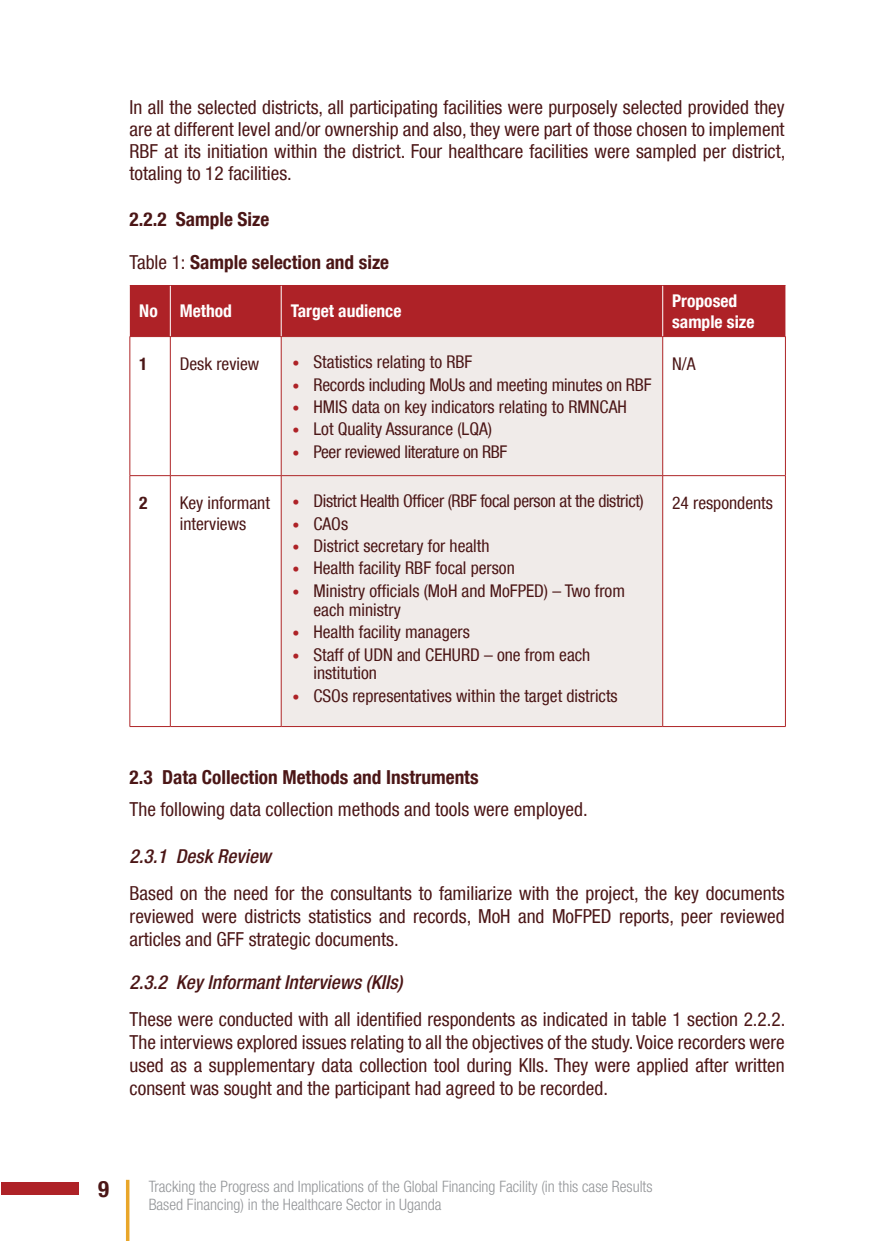
<style>
.page{position:relative;width:874px;height:1241px;background:#fff}
.page>*{position:absolute;margin:0;border:0;box-sizing:border-box;transform-origin:0 0}
.t1{font:700 condensed 22.75px "Helvetica Neue LT Com";color:#4b1616}
.t2{font:condensed 19.25px/23.1px "Helvetica Neue LT Com";color:#4b1616;text-align:justify}
.t3{font:700 condensed 19.25px "Helvetica Neue LT Com";color:#4b1616}
.t4{font:italic 500 condensed 19.25px "Helvetica Neue LT Com";color:#4b1616}
.t5{font:condensed 17.5px/18.9px "Helvetica Neue LT Com";color:#4b1616}
.t6{font:condensed 17.5px "Helvetica Neue LT Com";letter-spacing:-.02em;color:#4b1616}
.t7{font:700 condensed 17.5px/21px "Helvetica Neue LT Com";color:#fff}
.t8{font:700 condensed 17.5px "Helvetica Neue LT Com";color:#4b1616}
.t9{font:300 condensed 15.75px/18.9px "Helvetica Neue LT Com";color:#939598}
.s1{font-weight:400}
.s2{font-size:14px;color:#ae2227}
</style>
<div class="page">
<div style="left:1px;top:1181px;width:77px;height:13px;background:#ae2227"></div>
<hr style="left:126px;top:1179px;width:3px;height:61px;background:#e9a62a">
<div style="left:130px;top:286px;width:655px;height:50px;background:#ae2227"></div>
<div style="left:282px;top:337px;width:380px;height:389px;background:#f0ebe9"></div>
<hr style="left:130px;top:285px;width:40px;height:1px;background:#ae2227">
<hr style="left:170px;top:285px;width:111px;height:1px;background:#ae2227">
<hr style="left:281px;top:285px;width:381px;height:1px;background:#ae2227">
<hr style="left:662px;top:285px;width:123px;height:1px;background:#ae2227">
<hr style="left:170px;top:286px;width:1px;height:50px;background:#fff">
<hr style="left:281px;top:286px;width:1px;height:50px;background:#fff">
<hr style="left:662px;top:286px;width:1px;height:50px;background:#fff">
<hr style="left:130px;top:336px;width:40px;height:1px;background:#ae2527">
<hr style="left:129px;top:337px;width:1px;height:138px;background:#ae2527">
<hr style="left:170px;top:336px;width:111px;height:1px;background:#ae2527">
<hr style="left:170px;top:337px;width:1px;height:138px;background:#ae2527">
<hr style="left:281px;top:336px;width:381px;height:1px;background:#ae2527">
<hr style="left:281px;top:337px;width:1px;height:138px;background:#ae2527">
<hr style="left:662px;top:336px;width:123px;height:1px;background:#ae2527">
<hr style="left:662px;top:337px;width:1px;height:138px;background:#ae2527">
<hr style="left:784px;top:337px;width:1px;height:138px;background:#ae2527">
<hr style="left:130px;top:475px;width:40px;height:1px;background:#ae2527">
<hr style="left:129px;top:476px;width:1px;height:250px;background:#ae2527">
<hr style="left:170px;top:475px;width:111px;height:1px;background:#ae2527">
<hr style="left:170px;top:476px;width:1px;height:250px;background:#ae2527">
<hr style="left:281px;top:475px;width:381px;height:1px;background:#ae2527">
<hr style="left:281px;top:476px;width:1px;height:250px;background:#ae2527">
<hr style="left:662px;top:475px;width:123px;height:1px;background:#ae2527">
<hr style="left:662px;top:476px;width:1px;height:250px;background:#ae2527">
<hr style="left:784px;top:476px;width:1px;height:250px;background:#ae2527">
<hr style="left:130px;top:726px;width:40px;height:1px;background:#ae2527">
<hr style="left:170px;top:726px;width:111px;height:1px;background:#ae2527">
<hr style="left:281px;top:726px;width:381px;height:1px;background:#ae2527">
<hr style="left:662px;top:726px;width:123px;height:1px;background:#ae2527">
<p class="t2" style="left:130px;top:97px;width:657px;line-height:22.2px">In all the selected districts, all participating facilities were purposely selected provided they are at different level and/or ownership and also, they were part of those chosen to implement RBF at its initiation within the district. Four healthcare facilities were sampled per district, totaling to 12 facilities.</p>
<p class="t3" style="left:130px;top:212px;width:141px">2.2.2 Sample Size</p>
<p class="t3" style="left:130px;top:255px;width:261px"><span class="s1">Table 1:</span> Sample selection and size</p>
<p class="t7" style="left:139px;top:302px;width:20px">No</p>
<p class="t7" style="left:180px;top:302px;width:54px">Method</p>
<p class="t7" style="left:290px;top:302px;width:112px">Target audience</p>
<p class="t7" style="left:671px;top:291px;width:84px">Proposed sample size</p>
<p class="t8" style="left:139px;top:357px;width:10px">1</p>
<p class="t5" style="left:180px;top:356px;width:81px">Desk review</p>
<p class="t5" style="left:292px;top:354px;width:181px"><span class="s2">•</span> Statistics relating to RBF</p>
<p class="t5" style="left:292px;top:376px;width:360px"><span class="s2">•</span> Records including MoUs and meeting minutes on RBF</p>
<p class="t5" style="left:292px;top:399px;width:336px"><span class="s2">•</span> HMIS data on key indicators relating to RMNCAH</p>
<p class="t5" style="left:292px;top:421px;width:201px"><span class="s2">•</span> Lot Quality Assurance (LQA)</p>
<p class="t6" style="left:292px;top:445px;width:216px"><span class="s2">•</span> Peer reviewed literature on RBF</p>
<p class="t5" style="left:671px;top:356px;width:25px">N/A</p>
<p class="t8" style="left:139px;top:496px;width:10px">2</p>
<p class="t5" style="left:180px;top:494px;width:92px;line-height:21px">Key informant interviews</p>
<p class="t6" style="left:292px;top:490px;width:353px"><span class="s2">•</span> District Health Officer (RBF focal person at the district)</p>
<p class="t5" style="left:292px;top:515px;width:57px"><span class="s2">•</span> CAOs</p>
<p class="t5" style="left:292px;top:537px;width:198px"><span class="s2">•</span> District secretary for health</p>
<p class="t5" style="left:292px;top:560px;width:224px"><span class="s2">•</span> Health facility RBF focal person</p>
<p class="t5" style="left:313px;top:581px;width:313px;text-indent:-21px"><span class="s2">•</span> Ministry officials (MoH and MoFPED) – Two from each ministry</p>
<p class="t5" style="left:292px;top:624px;width:179px"><span class="s2">•</span> Health facility managers</p>
<p class="t5" style="left:313px;top:646px;width:278px;text-indent:-21px"><span class="s2">•</span> Staff of UDN and CEHURD – one from each institution</p>
<p class="t5" style="left:292px;top:687px;width:326px"><span class="s2">•</span> CSOs representatives within the target districts</p>
<p class="t5" style="left:671px;top:495px;width:102px">24 respondents</p>
<p class="t3" style="left:130px;top:770px;width:350px">2.3 Data Collection Methods and Instruments</p>
<p class="t2" style="left:130px;top:799px;width:459px">The following data collection methods and tools were employed.</p>
<p class="t4" style="left:130px;top:848px;width:143px">2.3.1 Desk Review</p>
<p class="t2" style="left:130px;top:882px;width:656px">Based on the need for the consultants to familiarize with the project, the key documents reviewed were districts statistics and records, MoH and MoFPED reports, peer reviewed articles and GFF strategic documents.</p>
<p class="t4" style="left:130px;top:974px;width:274px">2.3.2 Key Informant Interviews (KIIs)</p>
<p class="t2" style="left:130px;top:1007px;width:657px">These were conducted with all identified respondents as indicated in table 1 section 2.2.2.<br>The interviews explored issues relating to all the objectives of the study. Voice recorders were used as a supplementary data collection tool during KIIs. They were applied after written consent was sought and the participant had agreed to be recorded.</p>
<p class="t1" style="left:98px;top:1179px;width:12px">9</p>
<p class="t9" style="left:149px;top:1177px;width:505px">Tracking the Progress and Implications of the Global Financing Facility (in this case Results<br>Based Financing) in the Healthcare Sector in Uganda</p>
</div>
